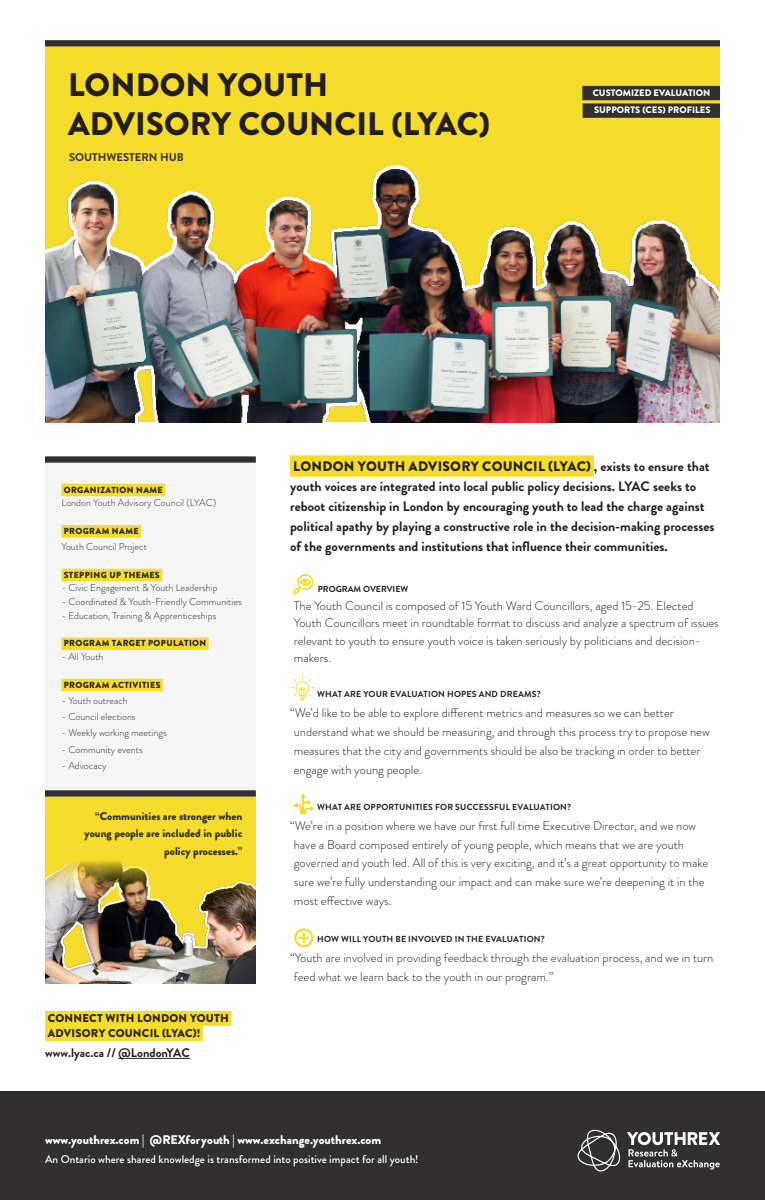
<style>
.page{position:relative;width:765px;height:1200px;background:#fff}
.page>*{position:absolute;margin:0;border:0;box-sizing:border-box;transform-origin:0 0}
.t1{font:900 32.5px "Brandon Grotesque";letter-spacing:.005em;color:#231f20}
.t2{font:700 13.75px/20px "Brandon Grotesque";color:#231f20}
.t3{font:300 12.5px/18.8px "Brandon Grotesque";color:#231f20}
.t4{font:900 12.5px "Brandon Grotesque";color:#fff}
.t5{font:700 12.5px "Brandon Grotesque";color:#231f20}
.t6{font:900 11.25px/17.5px "Brandon Grotesque";color:#312f30;text-align:right}
.t7{font:500 11.25px "Brandon Grotesque";color:#fff}
.t8{font:900 11.25px "Brandon Grotesque";letter-spacing:.02em;color:#231f20}
.t9{font:700 11.25px "Brandon Grotesque";color:#312f30}
.t10{font:300 10px "Brandon Grotesque";color:#312f30}
.t11{font:900 9.38px/17.5px "Brandon Grotesque";color:#fff}
.t12{font:700 8.75px "Brandon Grotesque";letter-spacing:.02em;color:#231f20}
.t13{font:900 8.75px "Brandon Grotesque";letter-spacing:.045em;color:#231f20}
.t14{font:700 8.75px "Brandon Grotesque";color:#231f20}
.s1{font-weight:900}
</style>
<div class="page">
<div style="left:45px;top:46px;width:675px;height:376px;background:#f4db2c"></div>
<div style="left:290px;top:455px;width:304px;height:22px;background:#f4db2c"></div>
<div style="left:45px;top:457px;width:211px;height:334px;background:#f5f5f6"></div>
<div style="left:62px;top:484px;width:103px;height:12px;background:#f4db2c"></div>
<div style="left:62px;top:525px;width:79px;height:13px;background:#f4db2c"></div>
<div style="left:62px;top:569px;width:100px;height:12px;background:#f4db2c"></div>
<div style="left:62px;top:638px;width:147px;height:12px;background:#f4db2c"></div>
<div style="left:62px;top:679px;width:101px;height:12px;background:#f4db2c"></div>
<div style="left:45px;top:791px;width:211px;height:190px;background:#f4db2c"></div>
<div style="left:0;top:1091px;width:765px;height:109px;background:#312f30"></div>
<svg style="left:627px;top:1132px;width:93px;height:38px"></svg>
<svg style="left:577px;top:1130px;width:44px;height:42px"></svg>
<svg style="left:293px;top:793px;width:22px;height:21px"></svg>
<svg style="left:293px;top:574px;width:21px;height:21px"></svg>
<svg style="left:291px;top:676px;width:23px;height:25px"></svg>
<svg style="left:294px;top:929px;width:19px;height:18px"></svg>
<div style="left:45px;top:790px;width:211px;height:7px;background:#312f30"></div>
<div style="left:45px;top:456px;width:211px;height:7px;background:#312f30"></div>
<div style="left:45px;top:1011px;width:186px;height:15px;background:#f4db2c"></div>
<div style="left:45px;top:1026px;width:158px;height:15px;background:#f4db2c"></div>
<hr style="left:119px;top:1058px;width:71px;height:1px;background:#231f20">
<div style="left:45px;top:40px;width:675px;height:6px;background:#312f30"></div>
<div style="left:582px;top:86px;width:138px;height:14px;background:#312f30"></div>
<div style="left:583px;top:103px;width:137px;height:15px;background:#312f30"></div>
<img style="left:45px;top:165px;width:675px;height:257px">
<img style="left:45px;top:861px;width:211px;height:123px">
<p class="t1" style="left:68px;top:62px;width:262px">LONDON YOUTH</p>
<p class="t1" style="left:68px;top:101px;width:424px">ADVISORY COUNCIL (LYAC)</p>
<p class="t9" style="left:69px;top:150px;width:116px">SOUTHWESTERN HUB</p>
<p class="t11" style="left:593px;top:84px;width:119px">CUSTOMIZED EVALUATION<br>SUPPORTS (CES) PROFILES</p>
<p class="t13" style="left:64px;top:483px;width:101px">ORGANIZATION NAME</p>
<p class="t10" style="left:62px;top:496px;width:156px">London Youth Advisory Council (LYAC)</p>
<p class="t13" style="left:64px;top:525px;width:76px">PROGRAM NAME</p>
<p class="t10" style="left:62px;top:540px;width:87px">Youth Council Project</p>
<p class="t13" style="left:64px;top:568px;width:98px">STEPPING UP THEMES</p>
<p class="t10" style="left:62px;top:581px;width:158px">- Civic Engagement &amp; Youth Leadership</p>
<p class="t10" style="left:62px;top:595px;width:182px">- Coordinated &amp; Youth-Friendly Communities</p>
<p class="t10" style="left:62px;top:609px;width:156px">- Education, Training &amp; Apprenticeships</p>
<p class="t13" style="left:64px;top:637px;width:144px">PROGRAM TARGET POPULATION</p>
<p class="t10" style="left:62px;top:650px;width:44px">- All Youth</p>
<p class="t13" style="left:64px;top:678px;width:98px">PROGRAM ACTIVITIES</p>
<p class="t10" style="left:62px;top:694px;width:68px">- Youth outreach</p>
<p class="t10" style="left:62px;top:710px;width:76px">- Council elections</p>
<p class="t10" style="left:62px;top:726px;width:107px">- Weekly working meetings</p>
<p class="t10" style="left:62px;top:742px;width:83px">- Community events</p>
<p class="t10" style="left:62px;top:759px;width:47px">- Advocacy</p>
<p class="t6" style="left:85px;top:807px;width:159px">“Communities are stronger when young people are included in public policy processes.”</p>
<p class="t8" style="left:48px;top:1010px;width:183px">CONNECT WITH LONDON YOUTH</p>
<p class="t8" style="left:48px;top:1025px;width:154px">ADVISORY COUNCIL (LYAC)!</p>
<p class="t5" style="left:45px;top:1044px;width:146px">www.lyac.ca // @LondonYAC</p>
<p class="t2" style="left:290px;top:456px;width:426px"><span class="s1">LONDON YOUTH ADVISORY COUNCIL (LYAC)</span> , exists to ensure that youth voices are integrated into local public policy decisions. LYAC seeks to reboot citizenship in London by encouraging youth to lead the charge against political apathy by playing a constructive role in the decision-making processes of the governments and institutions that influence their communities.</p>
<p class="t14" style="left:318px;top:583px;width:92px">PROGRAM OVERVIEW</p>
<p class="t3" style="left:294px;top:597px;width:427px;line-height:17.5px">The Youth Council is composed of 15 Youth Ward Councillors, aged 15-25. Elected Youth Councillors meet in roundtable format to discuss and analyze a spectrum of issues relevant to youth to ensure youth voice is taken seriously by politicians and decision&shy;makers.</p>
<p class="t12" style="left:317px;top:688px;width:225px">WHAT ARE YOUR EVALUATION HOPES AND DREAMS?</p>
<p class="t3" style="left:294px;top:704px;width:417px;text-indent:-4px">“We’d like to be able to explore different metrics and measures so we can better understand what we should be measuring, and through this process try to propose new measures that the city and governments should be also be tracking in order to better engage with young people.</p>
<p class="t12" style="left:317px;top:801px;width:255px">WHAT ARE OPPORTUNITIES FOR SUCCESSFUL EVALUATION?</p>
<p class="t3" style="left:294px;top:816px;width:416px;text-indent:-4px">“We’re in a position where we have our first full time Executive Director, and we now have a Board composed entirely of young people, which means that we are youth governed and youth led. All of this is very exciting, and it’s a great opportunity to make sure we’re fully understanding our impact and can make sure we’re deepening it in the most effective ways.</p>
<p class="t12" style="left:317px;top:933px;width:229px">HOW WILL YOUTH BE INVOLVED IN THE EVALUATION?</p>
<p class="t3" style="left:294px;top:949px;width:421px;text-indent:-4px">“Youth are involved in providing feedback through the evaluation process, and we in turn feed what we learn back to the youth in our program.”</p>
<p class="t4" style="left:45px;top:1131px;width:338px">www.youthrex.com | @REXforyouth | www.exchange.youthrex.com</p>
<p class="t7" style="left:45px;top:1151px;width:375px">An Ontario where shared knowledge is transformed into positive impact for all youth!</p>
</div>
